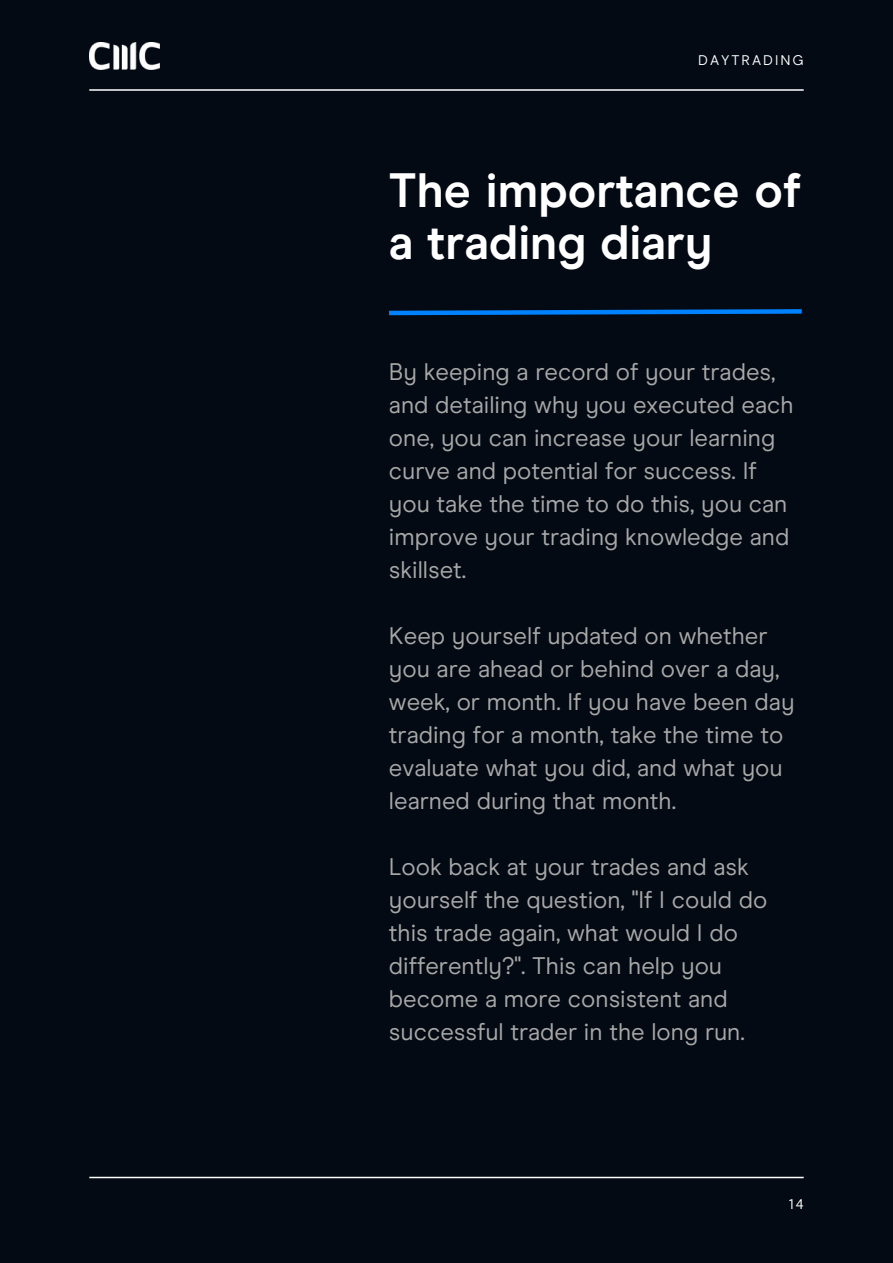
<style>
.page{position:relative;width:893px;height:1263px;background:#fff}
.page>*{position:absolute;margin:0;border:0;box-sizing:border-box;transform-origin:0 0}
.t1{font:700 48px/52.4px "Modern Era";color:#fff}
.t2{font:24px/33px "Modern Era";color:#a8a8a8}
.t3{font:14px "Modern Era";letter-spacing:.14em;color:#fff}
</style>
<div class="page">
<div style="left:0;top:0;width:892px;height:1263px;background:#040a14"></div>
<img style="left:89px;top:43px;width:71px;height:27px">
<hr style="left:89px;top:89px;width:714px;height:2px;background:#fff">
<hr style="left:89px;top:1177px;width:714px;height:1px;background:#fff">
<svg style="left:389px;top:309px;width:413px;height:7px"></svg>
<p class="t3" style="left:698px;top:52px;width:107px">DAYTRADING</p>
<p class="t1" style="left:389px;top:167px;width:414px">The importance of a trading diary</p>
<p class="t2" style="left:389px;top:356px;width:406px">By keeping a record of your trades, and detailing why you executed each one, you can increase your learning curve and potential for success. If you take the time to do this, you can improve your trading knowledge and skillset.</p>
<p class="t2" style="left:389px;top:620px;width:407px">Keep yourself updated on whether you are ahead or behind over a day, week, or month. If you have been day trading for a month, take the time to evaluate what you did, and what you learned during that month.</p>
<p class="t2" style="left:389px;top:851px;width:380px">Look back at your trades and ask yourself the question, "If I could do this trade again, what would I do differently?". This can help you become a more consistent and successful trader in the long run.</p>
<p class="t3" style="left:789px;top:1196px;width:16px">14</p>
</div>
